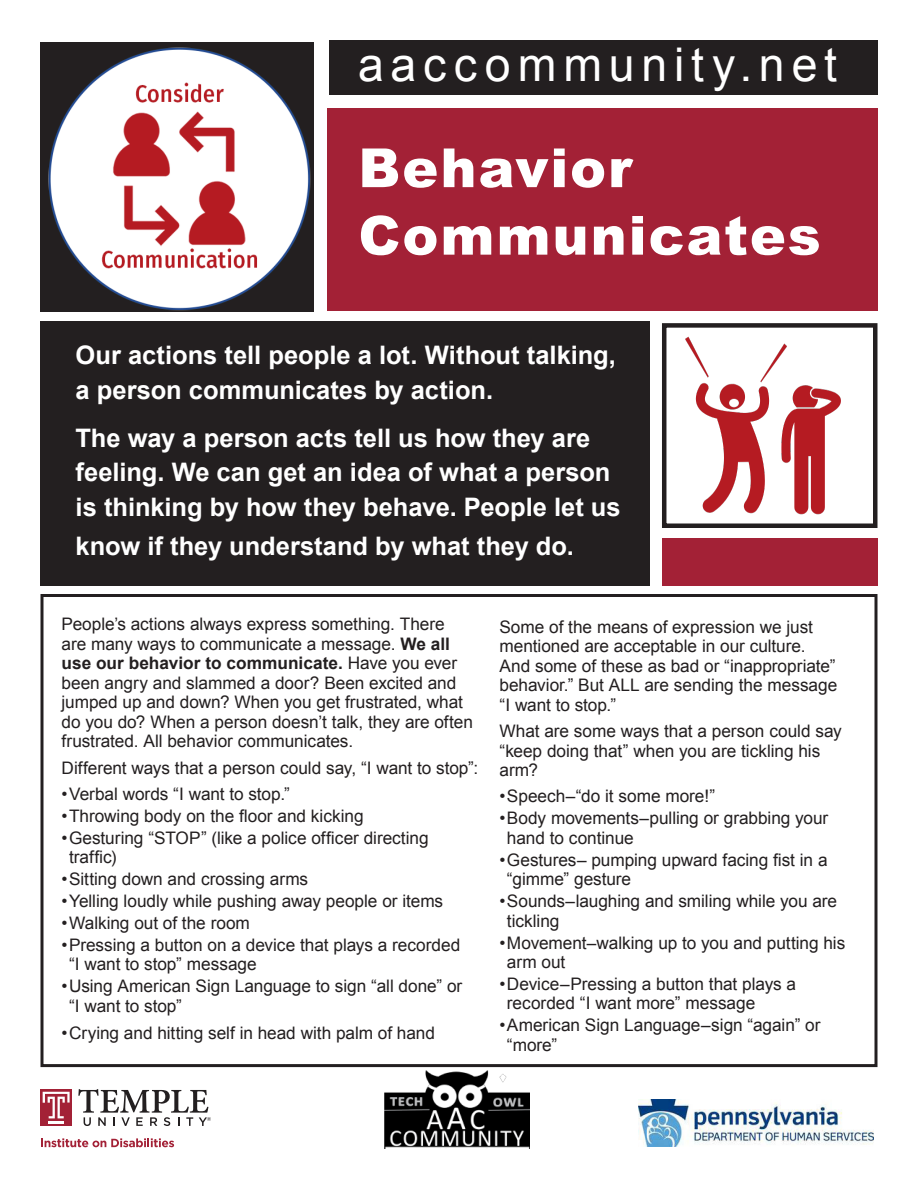
<style>
.page{position:relative;width:918px;height:1188px;background:#fff}
.page>*{position:absolute;margin:0;border:0;box-sizing:border-box;transform-origin:0 0}
.t1{font:900 54px/67.5px "Arial";letter-spacing:.035em;color:#fff}
.t2{font:46.5px "Arial";letter-spacing:.145em;color:#fff}
.t3{font:700 25.5px/34.5px "Arial";color:#fff}
.t4{font:17.25px/19.5px "Arial";letter-spacing:-.005em;color:#231f20}
.t5{font:11.25px "Gotham";color:#231f20}
.s1{font-weight:700}
</style>
<div class="page">
<img style="left:384px;top:1071px;width:146px;height:78px">
<svg style="left:41px;top:1138px;width:133px;height:9px"></svg>
<svg style="left:40px;top:1089px;width:32px;height:37px"></svg>
<svg style="left:43px;top:1092px;width:27px;height:31px"></svg>
<svg style="left:78px;top:1089px;width:130px;height:37px"></svg>
<img style="left:639px;top:1099px;width:235px;height:48px">
<div style="left:41px;top:594px;width:837px;height:473px;border:3px solid #231f20"></div>
<div style="left:41px;top:322px;width:609px;height:264px;background:#231f20"></div>
<div style="left:329px;top:41px;width:549px;height:54px;background:#231f20"></div>
<div style="left:41px;top:42px;width:273px;height:270px;background:#231f20"></div>
<img style="left:48px;top:47px;width:263px;height:264px">
<div style="left:327px;top:108px;width:551px;height:203px;background:#a32136"></div>
<div style="left:662px;top:538px;width:216px;height:47px;background:#a32136"></div>
<img style="left:644px;top:321px;width:234px;height:207px">
<h2 class="t2" style="left:358px;top:48px;width:480px">aaccommunity.net</h2>
<h1 class="t1" style="left:358px;top:135px;width:464px">Behavior<br>Communicates</h1>
<h3 class="t3" style="left:76px;top:340px;width:542px">Our actions tell people a lot. Without talking, a person communicates by action.</h3>
<h3 class="t3" style="left:76px;top:423px;width:547px">The way a person acts tell us how they are feeling. We can get an idea of what a person is thinking by how they behave. People let us</h3>
<h3 class="t3" style="left:76px;top:531px;width:500px">know if they understand by what they do.</h3>
<p class="t4" style="left:62px;top:616px;width:413px">People’s actions always express something. There are many ways to communicate a message. <span class="s1">We all use our behavior to communicate.</span> Have you ever been angry and slammed a door? Been excited and jumped up and down? When you get frustrated, what do you do? When a person doesn’t talk, they are often frustrated. All behavior communicates.</p>
<p class="t4" style="left:62px;top:759px;width:418px">Different ways that a person could say, “I want to stop”:</p>
<p class="t4" style="left:62px;top:784px;width:230px">• Verbal words “I want to stop.”</p>
<p class="t4" style="left:62px;top:806px;width:304px">• Throwing body on the floor and kicking</p>
<p class="t4" style="left:69px;top:828px;width:361px;text-indent:-7px">• Gesturing “STOP” (like a police officer directing traffic)</p>
<p class="t4" style="left:62px;top:869px;width:248px">• Sitting down and crossing arms</p>
<p class="t4" style="left:62px;top:891px;width:383px">• Yelling loudly while pushing away people or items</p>
<p class="t4" style="left:62px;top:913px;width:190px">• Walking out of the room</p>
<p class="t4" style="left:69px;top:935px;width:393px;text-indent:-7px">• Pressing a button on a device that plays a recorded “I want to stop” message</p>
<p class="t4" style="left:69px;top:977px;width:395px;text-indent:-7px">• Using American Sign Language to sign “all done” or “I want to stop”</p>
<p class="t4" style="left:62px;top:1024px;width:375px">• Crying and hitting self in head with palm of hand</p>
<p class="t4" style="left:500px;top:619px;width:339px">Some of the means of expression we just mentioned are acceptable in our culture.<br>And some of these as bad or “inappropriate” behavior.” But ALL are sending the message “I want to stop.”</p>
<p class="t4" style="left:500px;top:723px;width:344px">What are some ways that a person could say “keep doing that” when you are tickling his arm?</p>
<p class="t4" style="left:500px;top:787px;width:217px">• Speech–“do it some more!”</p>
<p class="t4" style="left:507px;top:809px;width:323px;text-indent:-7px">• Body movements–pulling or grabbing your hand to continue</p>
<p class="t4" style="left:507px;top:850px;width:322px;text-indent:-7px">• Gestures– pumping upward facing fist in a “gimme” gesture</p>
<p class="t4" style="left:507px;top:891px;width:332px;text-indent:-7px">• Sounds–laughing and smiling while you are tickling</p>
<p class="t4" style="left:507px;top:933px;width:340px;text-indent:-7px">• Movement–walking up to you and putting his arm out</p>
<p class="t4" style="left:507px;top:974px;width:291px;text-indent:-7px">• Device–Pressing a button that plays a recorded “I want more” message</p>
<p class="t4" style="left:507px;top:1016px;width:315px;text-indent:-7px">• American Sign Language–sign “again” or “more”</p>
<p class="t5" style="left:207px;top:1116px;width:6px">®</p>
</div>
